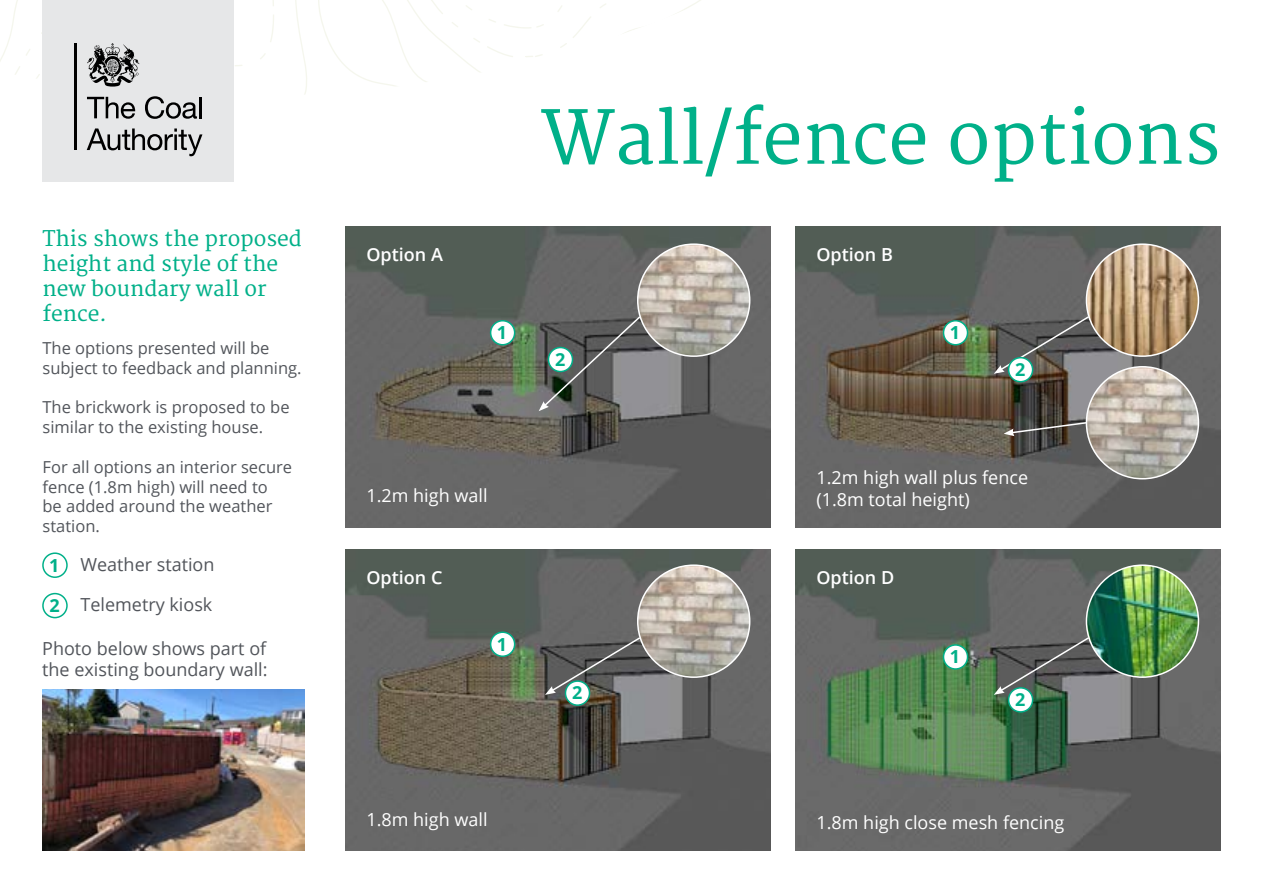
<style>
.page{position:relative;width:1263px;height:893px;background:#fff}
.page>*{position:absolute;margin:0;border:0;box-sizing:border-box;transform-origin:0 0}
.Heading_1{font:72px "Merriweather";color:#00b089}
.Intro_Text{font:21px/25.2px "Merriweather";color:#00b089}
.Body_text{font:18px "Open Sans";color:#fff}
.Body_text-2{font:18px/21.6px "Open Sans";color:#52555b}
.Heading_2{font:600 18px "Open Sans";color:#fff}
.t1{font:700 18px "Open Sans";color:#00b089}
.Body_text-3{font:16.5px/19.8px "Open Sans";color:#52555b}
</style>
<div class="page">
<svg style="left:270px;top:15px;width:4px;height:27px"></svg>
<svg style="left:526px;top:54px;width:17px;height:3px"></svg>
<svg style="left:487px;top:46px;width:26px;height:11px"></svg>
<svg style="left:558px;top:5px;width:33px;height:43px"></svg>
<svg style="left:504px;top:24px;width:40px;height:4px"></svg>
<svg style="left:318px;top:0;width:140px;height:86px"></svg>
<div style="left:43px;top:0;width:191px;height:181px;background:#e6e7e8"></div>
<hr style="left:74px;top:43px;width:3px;height:107px;background:#000">
<svg style="left:87px;top:128px;width:115px;height:28px"></svg>
<svg style="left:0;top:0;width:202px;height:119px"></svg>
<img style="left:345px;top:226px;width:425px;height:301px">
<img style="left:345px;top:549px;width:425px;height:301px">
<img style="left:795px;top:549px;width:425px;height:301px">
<img style="left:795px;top:226px;width:425px;height:301px">
<img style="left:1086px;top:565px;width:112px;height:112px;border-radius:56px">
<div style="left:1086px;top:564px;width:113px;height:114px;border:2px solid #fff;border-radius:50%"></div>
<img style="left:1086px;top:244px;width:112px;height:112px;border-radius:56px">
<div style="left:1086px;top:243px;width:113px;height:114px;border:2px solid #fff;border-radius:50%"></div>
<img style="left:638px;top:565px;width:112px;height:112px;border-radius:56px">
<div style="left:637px;top:564px;width:113px;height:114px;border:2px solid #fff;border-radius:50%"></div>
<img style="left:638px;top:244px;width:112px;height:112px;border-radius:56px">
<div style="left:637px;top:243px;width:113px;height:114px;border:2px solid #fff;border-radius:50%"></div>
<img style="left:1086px;top:367px;width:112px;height:112px;border-radius:56px">
<div style="left:1086px;top:366px;width:113px;height:113px;border:2px solid #fff;border-radius:50%"></div>
<svg style="left:994px;top:636px;width:97px;height:59px;background:#606361"></svg>
<svg style="left:994px;top:315px;width:97px;height:59px;background:#636260"></svg>
<svg style="left:1003px;top:421px;width:85px;height:15px"></svg>
<svg style="left:545px;top:636px;width:97px;height:59px;background:#616161"></svg>
<svg style="left:539px;top:315px;width:103px;height:96px;background:#646464"></svg>
<div style="left:42px;top:552px;width:26px;height:26px;border:2px solid #00b089;border-radius:50%"></div>
<div style="left:943px;top:321px;width:24px;height:24px;background:#fff;border-radius:50%"></div>
<div style="left:943px;top:320px;width:25px;height:25px;border:2px solid #00b089;border-radius:50%"></div>
<div style="left:943px;top:645px;width:24px;height:24px;background:#fff;border-radius:50%"></div>
<div style="left:943px;top:644px;width:25px;height:26px;border:2px solid #00b089;border-radius:50%"></div>
<div style="left:491px;top:321px;width:24px;height:24px;background:#fff;border-radius:50%"></div>
<div style="left:490px;top:320px;width:25px;height:25px;border:2px solid #00b089;border-radius:50%"></div>
<div style="left:491px;top:632px;width:24px;height:24px;background:#fff;border-radius:50%"></div>
<div style="left:490px;top:631px;width:25px;height:26px;border:2px solid #00b089;border-radius:50%"></div>
<div style="left:42px;top:593px;width:26px;height:25px;border:2px solid #00b089;border-radius:50%"></div>
<div style="left:548px;top:347px;width:24px;height:25px;background:#fff;border-radius:50%"></div>
<div style="left:548px;top:347px;width:25px;height:25px;border:2px solid #00b089;border-radius:50%"></div>
<div style="left:565px;top:681px;width:24px;height:24px;background:#fff;border-radius:50%"></div>
<div style="left:565px;top:680px;width:25px;height:26px;border:2px solid #00b089;border-radius:50%"></div>
<div style="left:1008px;top:358px;width:24px;height:24px;background:#fff;border-radius:50%"></div>
<div style="left:1008px;top:357px;width:25px;height:25px;border:2px solid #00b089;border-radius:50%"></div>
<div style="left:1008px;top:688px;width:24px;height:24px;background:#fff;border-radius:50%"></div>
<div style="left:1008px;top:687px;width:25px;height:26px;border:2px solid #00b089;border-radius:50%"></div>
<img style="left:42px;top:689px;width:262px;height:161px">
<p class="Intro_Text" style="left:43px;top:227px;width:261px">This shows the proposed height and style of the new boundary wall or fence.</p>
<p class="Body_text-3" style="left:43px;top:338px;width:261px">The options presented will be subject to feedback and planning.</p>
<p class="Body_text-3" style="left:43px;top:397px;width:249px">The brickwork is proposed to be similar to the existing house.</p>
<p class="Body_text-3" style="left:43px;top:456px;width:251px">For all options an interior secure fence (1.8m high) will need to<br>be added around the weather station.</p>
<p class="t1" style="left:49px;top:552px;width:12px">1</p>
<p class="t1" style="left:50px;top:593px;width:12px">2</p>
<p class="Body_text-2" style="left:80px;top:553px;width:136px">Weather station</p>
<p class="Body_text-2" style="left:80px;top:594px;width:133px">Telemetry kiosk</p>
<p class="Body_text-2" style="left:42px;top:637px;width:227px">Photo below shows part of the existing boundary wall:</p>
<h2 class="Heading_2" style="left:366px;top:242px;width:78px">Option A</h2>
<p class="t1" style="left:497px;top:320px;width:12px">1</p>
<h1 class="Heading_1" style="left:541px;top:96px;width:681px">Wall/fence options</h1>
<p class="t1" style="left:555px;top:347px;width:12px">2</p>
<h2 class="Heading_2" style="left:816px;top:242px;width:78px">Option B</h2>
<p class="t1" style="left:950px;top:320px;width:12px">1</p>
<p class="t1" style="left:1015px;top:357px;width:12px">2</p>
<p class="Body_text" style="left:366px;top:483px;width:123px">1.2m high wall</p>
<p class="Body_text" style="left:816px;top:466px;width:213px">1.2m high wall plus fence</p>
<p class="Body_text" style="left:816px;top:487px;width:155px">(1.8m total height)</p>
<h2 class="Heading_2" style="left:366px;top:565px;width:77px">Option C</h2>
<h2 class="Heading_2" style="left:816px;top:565px;width:79px">Option D</h2>
<p class="t1" style="left:497px;top:631px;width:12px">1</p>
<p class="t1" style="left:572px;top:680px;width:12px">2</p>
<p class="t1" style="left:950px;top:644px;width:12px">1</p>
<p class="t1" style="left:1015px;top:687px;width:12px">2</p>
<p class="Body_text" style="left:366px;top:807px;width:123px">1.8m high wall</p>
<p class="Body_text" style="left:816px;top:810px;width:249px">1.8m high close mesh fencing</p>
</div>
